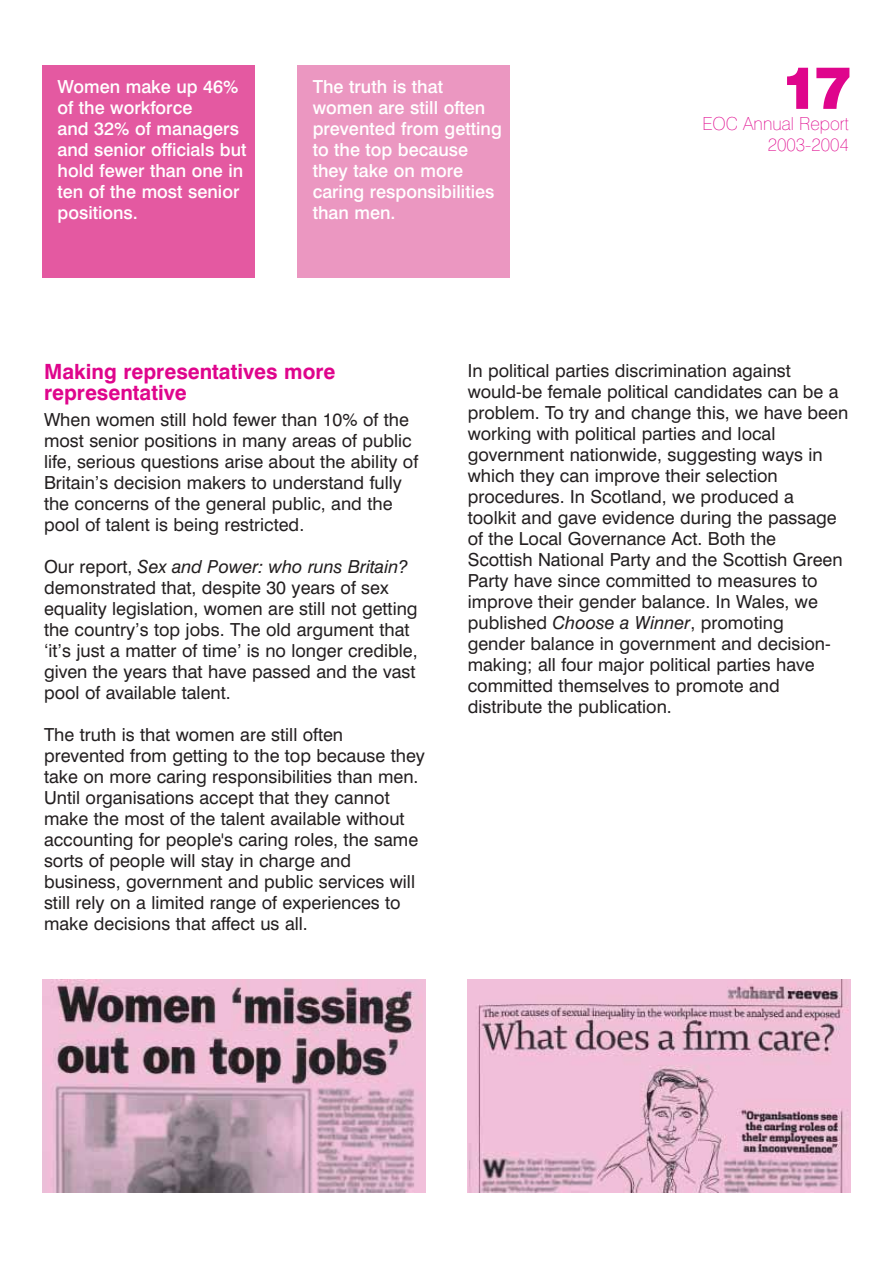
<style>
.page{position:relative;width:893px;height:1263px;background:#fff}
.page>*{position:absolute;margin:0;border:0;box-sizing:border-box;transform-origin:0 0}
.t1{font:54px "Swiss 721 BT Black No 2";color:#df058c}
.t2{font:700 21px/21px "Swiss 721 BT";color:#df058c}
.t3{font:18px/21px "Swiss 721 BT";color:#231f20}
.t4{font:500 18px/21px "Swiss 721 BT";color:#fff}
.t5{font:100 18px/21px "Swiss 721 BT";color:#df058c;text-align:right}
.s1{font-style:italic}
</style>
<div class="page">
<div style="left:43px;top:65px;width:212px;height:213px;background:#e459a1"></div>
<div style="left:298px;top:65px;width:212px;height:213px;background:#eb97c1"></div>
<img style="left:43px;top:979px;width:382px;height:213px">
<img style="left:468px;top:979px;width:382px;height:213px">
<p class="t4" style="left:58px;top:78px;width:190px">Women make up 46% of the workforce<br>and 32% of managers and senior officials but hold fewer than one in ten of the most senior positions.</p>
<p class="t4" style="left:313px;top:78px;width:191px">The truth is that women are still often prevented from getting to the top because they take on more caring responsibilities than men.</p>
<h1 class="t1" style="left:780px;top:64px;width:74px">17</h1>
<p class="t5" style="left:702px;top:115px;width:148px">EOC Annual Report<br>2003-2004</p>
<p class="t2" style="left:44px;top:364px;width:293px">Making representatives more representative</p>
<p class="t3" style="left:44px;top:411px;width:376px">When women still hold fewer than 10% of the most senior positions in many areas of public life, serious questions arise about the ability of Britain’s decision makers to understand fully the concerns of the general public, and the pool of talent is being restricted.</p>
<p class="t3" style="left:44px;top:558px;width:375px">Our report, <span class="s1">Sex and Power: who runs Britain? </span>demonstrated that, despite 30 years of sex equality legislation, women are still not getting the country’s top jobs. The old argument that ‘it’s just a matter of time’ is no longer credible, given the years that have passed and the vast pool of available talent.</p>
<p class="t3" style="left:44px;top:726px;width:383px">The truth is that women are still often prevented from getting to the top because they take on more caring responsibilities than men.<br>Until organisations accept that they cannot make the most of the talent available without accounting for people's caring roles, the same sorts of people will stay in charge and business, government and public services will still rely on a limited range of experiences to make decisions that affect us all.</p>
<p class="t3" style="left:468px;top:362px;width:382px">In political parties discrimination against would-be female political candidates can be a problem. To try and change this, we have been working with political parties and local government nationwide, suggesting ways in which they can improve their selection procedures. In Scotland, we produced a<br>toolkit and gave evidence during the passage of the Local Governance Act. Both the<br>Scottish National Party and the Scottish Green Party have since committed to measures to improve their gender balance. In Wales, we published <span class="s1">Choose a Winner</span>, promoting<br>gender balance in government and decision&shy;making; all four major political parties have committed themselves to promote and distribute the publication.</p>
</div>
